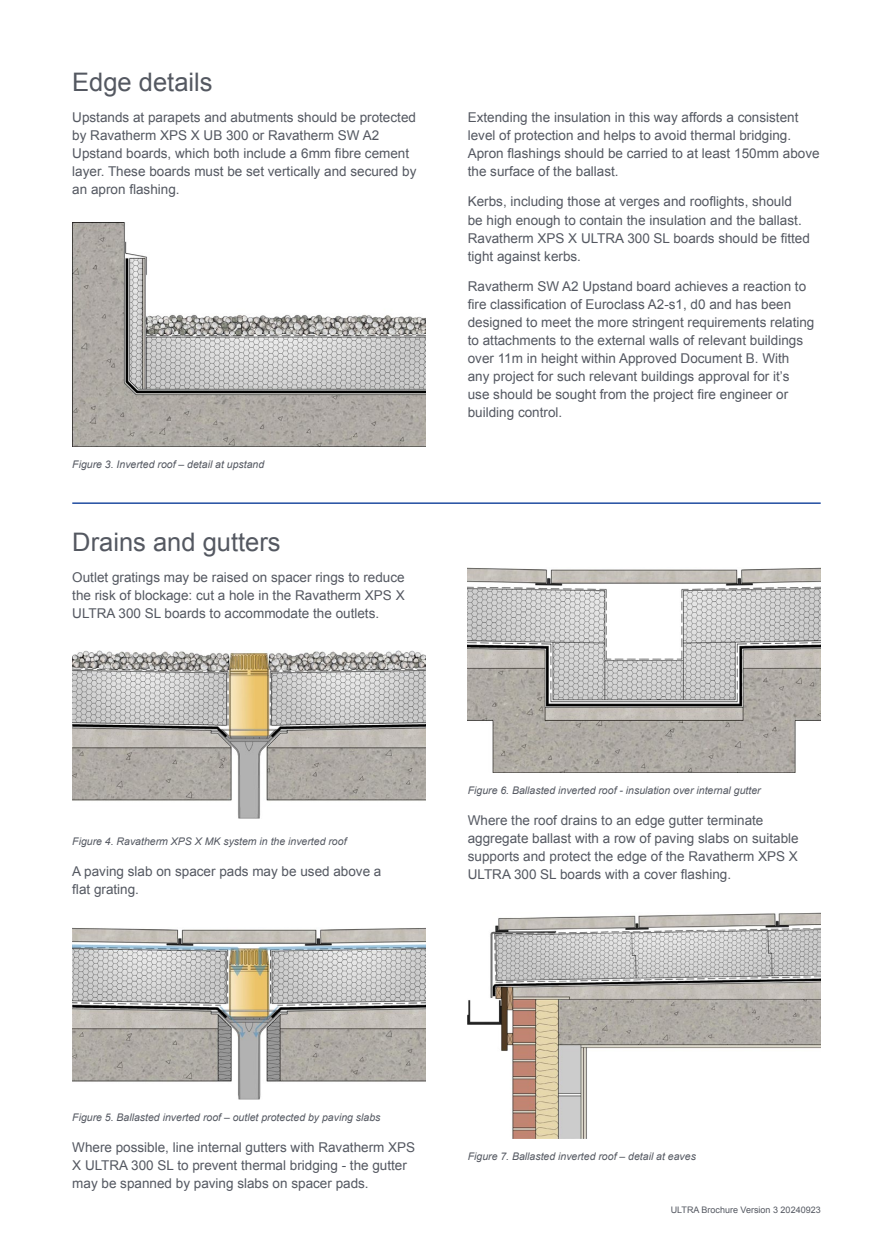
<style>
.page{position:relative;width:893px;height:1251px;background:#fff}
.page>*{position:absolute;margin:0;border:0;box-sizing:border-box;transform-origin:0 0}
.t1{font:25.5px "Arial";color:#545861}
.t2{font:13.5px/18px "Arial";color:#545861}
.t3{font:italic 10.5px "Arial";color:#545861}
.t4{font:9px "Arial";color:#545861}
</style>
<div class="page">
<img style="left:72px;top:223px;width:353px;height:223px">
<hr style="left:72px;top:502px;width:749px;height:2px;background:#214da1">
<img style="left:72px;top:650px;width:353px;height:168px">
<img style="left:72px;top:927px;width:353px;height:171px">
<img style="left:468px;top:567px;width:353px;height:205px">
<img style="left:468px;top:912px;width:353px;height:225px">
<h1 class="t1" style="left:72px;top:65px;width:142px">Edge details</h1>
<p class="t2" style="left:72px;top:108px;width:346px">Upstands at parapets and abutments should be protected by Ravatherm XPS X UB 300 or Ravatherm SW A2<br>Upstand boards, which both include a 6mm fibre cement layer. These boards must be set vertically and secured by an apron flashing.</p>
<p class="t3" style="left:72px;top:458px;width:194px">Figure 3. Inverted roof – detail at upstand</p>
<h1 class="t1" style="left:72px;top:525px;width:210px">Drains and gutters</h1>
<p class="t2" style="left:72px;top:567px;width:334px;text-align:justify">Outlet gratings may be raised on spacer rings to reduce the risk of blockage: cut a hole in the Ravatherm XPS X ULTRA 300 SL boards to accommodate the outlets.</p>
<p class="t2" style="left:468px;top:108px;width:353px">Extending the insulation in this way affords a consistent level of protection and helps to avoid thermal bridging.<br>Apron flashings should be carried to at least 150mm above the surface of the ballast.</p>
<p class="t2" style="left:468px;top:193px;width:344px">Kerbs, including those at verges and rooflights, should be high enough to contain the insulation and the ballast.<br>Ravatherm XPS X ULTRA 300 SL boards should be fitted tight against kerbs.</p>
<p class="t2" style="left:468px;top:277px;width:348px">Ravatherm SW A2 Upstand board achieves a reaction to fire classification of Euroclass A2-s1, d0 and has been designed to meet the more stringent requirements relating to attachments to the external walls of relevant buildings over 11m in height within Approved Document B. With any project for such relevant buildings approval for it’s use should be sought from the project fire engineer or building control.</p>
<p class="t3" style="left:72px;top:834px;width:276px">Figure 4. Ravatherm XPS X MK system in the inverted roof</p>
<p class="t2" style="left:72px;top:862px;width:311px">A paving slab on spacer pads may be used above a flat grating.</p>
<p class="t3" style="left:468px;top:783px;width:294px">Figure 6. Ballasted inverted roof - insulation over internal gutter</p>
<p class="t2" style="left:468px;top:811px;width:332px">Where the roof drains to an edge gutter terminate aggregate ballast with a row of paving slabs on suitable supports and protect the edge of the Ravatherm XPS X ULTRA 300 SL boards with a cover flashing.</p>
<p class="t3" style="left:72px;top:1110px;width:310px">Figure 5. Ballasted inverted roof – outlet protected by paving slabs</p>
<p class="t2" style="left:72px;top:1138px;width:344px">Where possible, line internal gutters with Ravatherm XPS<br>X ULTRA 300 SL to prevent thermal bridging - the gutter may be spanned by paving slabs on spacer pads.</p>
<p class="t3" style="left:468px;top:1149px;width:230px">Figure 7. Ballasted inverted roof – detail at eaves</p>
<p class="t4" style="left:671px;top:1203px;width:151px">ULTRA Brochure Version 3 20240923</p>
</div>
